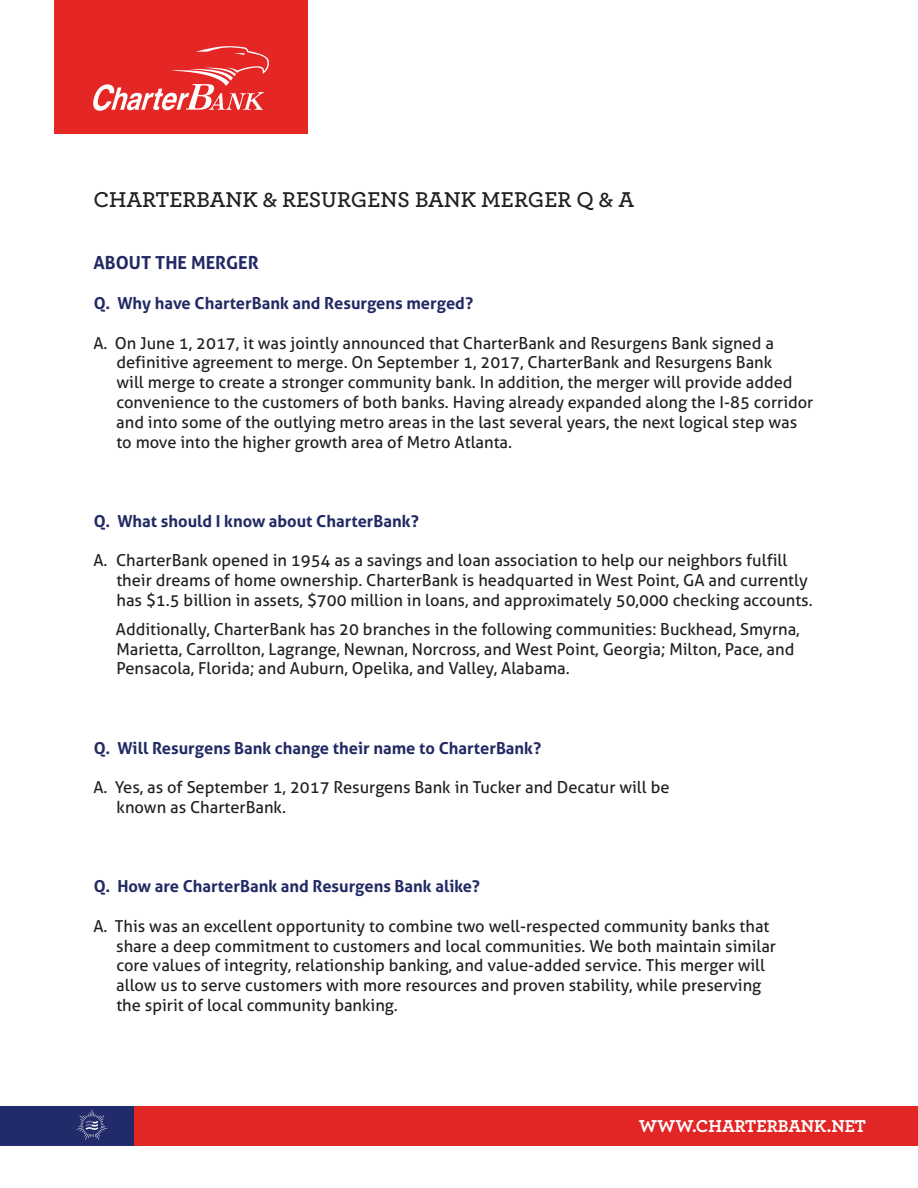
<style>
.page{position:relative;width:918px;height:1188px;background:#fff}
.page>*{position:absolute;margin:0;border:0;box-sizing:border-box;transform-origin:0 0}
.t1{font:600 22.5px "Archer";color:#231f20}
.t2{font:700 18px "Archer";color:#fff}
.t3{font:700 18px "Aller";color:#222a64}
.t4{font:16.5px/19.8px "Aller";color:#231f20}
.t5{font:700 16.5px "Aller";color:#222a64}
</style>
<div class="page">
<div style="left:54px;top:0;width:254px;height:134px;background:#e42625"></div>
<svg style="left:93px;top:46px;width:176px;height:65px"></svg>
<div style="left:119px;top:1106px;width:799px;height:40px;background:#e22525"></div>
<div style="left:0;top:1106px;width:134px;height:40px;background:#222b69"></div>
<svg style="left:77px;top:1110px;width:30px;height:30px"></svg>
<p class="t1" style="left:93px;top:183px;width:542px">CHARTERBANK &amp; RESURGENS BANK MERGER Q &amp; A</p>
<p class="t3" style="left:94px;top:252px;width:167px">ABOUT THE MERGER</p>
<p class="t5" style="left:94px;top:293px;width:381px">Q. Why have CharterBank and Resurgens merged?</p>
<p class="t4" style="left:116px;top:333px;width:699px;text-indent:-23px">A. On June 1, 2017, it was jointly announced that CharterBank and Resurgens Bank signed a definitive agreement to merge. On September 1, 2017, CharterBank and Resurgens Bank<br>will merge to create a stronger community bank. In addition, the merger will provide added convenience to the customers of both banks. Having already expanded along the I-85 corridor and into some of the outlying metro areas in the last several years, the next logical step was to move into the higher growth area of Metro Atlanta.</p>
<p class="t5" style="left:94px;top:511px;width:326px">Q. What should I know about CharterBank?</p>
<p class="t4" style="left:116px;top:551px;width:698px;text-indent:-23px">A. CharterBank opened in 1954 as a savings and loan association to help our neighbors fulfill their dreams of home ownership. CharterBank is headquarted in West Point, GA and currently has $1.5 billion in assets, $700 million in loans, and approximately 50,000 checking accounts.</p>
<p class="t4" style="left:116px;top:619px;width:685px">Additionally, CharterBank has 20 branches in the following communities: Buckhead, Smyrna,<br>Marietta, Carrollton, Lagrange, Newnan, Norcross, and West Point, Georgia; Milton, Pace, and<br>Pensacola, Florida; and Auburn, Opelika, and Valley, Alabama.</p>
<p class="t5" style="left:94px;top:738px;width:449px">Q. Will Resurgens Bank change their name to CharterBank?</p>
<p class="t4" style="left:117px;top:777px;width:554px;text-indent:-23px">A. Yes, as of September 1, 2017 Resurgens Bank in Tucker and Decatur will be known as CharterBank.</p>
<p class="t5" style="left:94px;top:876px;width:388px">Q. How are CharterBank and Resurgens Bank alike?</p>
<p class="t4" style="left:116px;top:916px;width:661px;text-indent:-23px">A. This was an excellent opportunity to combine two well-respected community banks that share a deep commitment to customers and local communities. We both maintain similar core values of integrity, relationship banking, and value-added service. This merger will allow us to serve customers with more resources and proven stability, while preserving the spirit of local community banking.</p>
<p class="t2" style="left:639px;top:1111px;width:229px">WWW.CHARTERBANK.NET</p>
</div>
